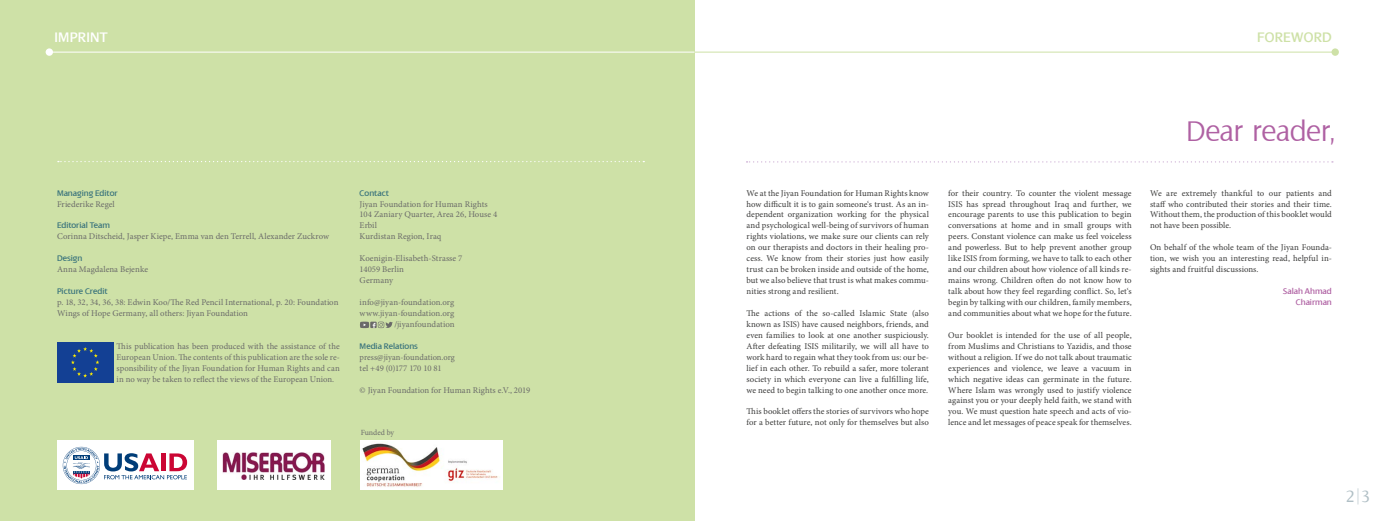
<style>
.page{position:relative;width:1389px;height:521px;background:#fff}
.page>*{position:absolute;margin:0;border:0;box-sizing:border-box;transform-origin:0 0}
.t1{font:300 30.62px "Dialog";letter-spacing:-.02em;color:#af61a3}
.t2{font:300 17.5px "Dialog";color:#b0bfc5}
.t3{font:14.88px "Dialog";letter-spacing:.005em;color:#cee1a7}
.t4{font:14.88px "Dialog";letter-spacing:.01em;color:#fff}
.t5{font:8.75px/10.9px "Minion Pro";letter-spacing:.005em;color:#3b3b3a;text-align:justify}
.t6{font:8.75px/10.9px "Minion Pro";letter-spacing:.005em;color:#6a6a69}
.t7{font:8.75px "Dialog";letter-spacing:-.005em;color:#39737c}
.t8{font:8.75px/10.9px "Dialog";letter-spacing:-.005em;color:#af61a3;text-align:right}
.t9{font:7.88px "Minion Pro";color:#6a6a69}
</style>
<div class="page">
<div style="left:0;top:0;width:694px;height:521px;background:#cee1a7"></div>
<svg style="left:360px;top:322px;width:33px;height:6px"></svg>
<div style="left:57px;top:440px;width:137px;height:50px;background:#fff"></div>
<div style="left:217px;top:440px;width:114px;height:50px;background:#fff"></div>
<div style="left:360px;top:440px;width:143px;height:50px;background:#fff"></div>
<svg style="left:63px;top:447px;width:124px;height:37px"></svg>
<img style="left:223px;top:452px;width:102px;height:27px">
<img style="left:362px;top:443px;width:137px;height:44px">
<div style="left:1331px;top:48px;width:8px;height:8px;background:#cee1a7;border-radius:50%"></div>
<hr style="left:677px;top:52px;width:658px;height:1px;background:#cee1a7">
<svg style="left:747px;top:161px;width:586px;height:2px"></svg>
<svg style="left:58px;top:161px;width:586px;height:1px"></svg>
<div style="left:46px;top:48px;width:7px;height:8px;background:#fff;border-radius:50%"></div>
<hr style="left:53px;top:52px;width:641px;height:1px;background:#fff">
<div style="left:57px;top:342px;width:56px;height:41px;background:#134094"></div>
<svg style="left:71px;top:347px;width:28px;height:30px"></svg>
<h3 class="t4" style="left:55px;top:30px;width:55px">IMPRINT</h3>
<p class="t7" style="left:57px;top:188px;width:62px">Managing Editor</p>
<p class="t6" style="left:57px;top:198px;width:59px">Friederike Regel</p>
<p class="t7" style="left:57px;top:221px;width:54px">Editorial Team</p>
<p class="t6" style="left:57px;top:231px;width:273px">Corinna Ditscheid, Jasper Kiepe, Emma van den Terrell, Alexander Zuckrow</p>
<p class="t7" style="left:57px;top:254px;width:27px">Design</p>
<p class="t6" style="left:57px;top:264px;width:93px">Anna Magdalena Bejenke</p>
<p class="t7" style="left:57px;top:287px;width:52px">Picture Credit</p>
<p class="t6" style="left:57px;top:297px;width:283px">p. 18, 32, 34, 36, 38: Edwin Koo/The Red Pencil International, p. 20: Foundation<br>Wings of Hope Germany, all others: Jiyan Foundation</p>
<p class="t6" style="left:117px;top:340px;width:225px;text-align:justify">This publication has been produced with the assistance of the European Union. The contents of this publication are the sole re&shy;sponsibility of the Jiyan Foundation for Human Rights and can in no way be taken to reflect the views of the European Union.</p>
<p class="t7" style="left:360px;top:188px;width:31px">Contact</p>
<p class="t6" style="left:360px;top:198px;width:139px">Jiyan Foundation for Human Rights<br>104 Zaniary Quarter, Area 26, House 4<br>Erbil<br>Kurdistan Region, Iraq</p>
<p class="t6" style="left:360px;top:253px;width:104px">Koenigin-Elisabeth-Strasse 7<br>14059 Berlin<br>Germany</p>
<p class="t6" style="left:360px;top:297px;width:97px;text-align:right">info@jiyan-foundation.org www.jiyan-foundation.org /jiyanfoundation</p>
<p class="t7" style="left:360px;top:341px;width:60px">Media Relations</p>
<p class="t6" style="left:360px;top:351px;width:97px">press@jiyan-foundation.org tel +49 (0)177 170 10 81</p>
<p class="t6" style="left:360px;top:384px;width:172px">© Jiyan Foundation for Human Rights e.V., 2019</p>
<p class="t9" style="left:361px;top:427px;width:35px">Funded by</p>
<h3 class="t3" style="left:1257px;top:30px;width:76px">FOREWORD</h3>
<p class="t5" style="left:747px;top:187px;width:184px">We at the Jiyan Foundation for Human Rights know how difficult it is to gain someone‘s trust. As an in&shy;dependent organization working for the physical and psychological well-being of survivors of human rights violations, we make sure our clients can rely on our therapists and doctors in their healing pro&shy;cess. We know from their stories just how easily trust can be broken inside and outside of the home, but we also believe that trust is what makes commu&shy;nities strong and resilient.</p>
<p class="t5" style="left:747px;top:308px;width:184px">The actions of the so-called Islamic State (also known as ISIS) have caused neighbors, friends, and even families to look at one another suspiciously.<br>After defeating ISIS militarily, we will all have to work hard to regain what they took from us: our be&shy;lief in each other. To rebuild a safer, more tolerant society in which everyone can live a fulfilling life, we need to begin talking to one another once more.</p>
<p class="t5" style="left:747px;top:406px;width:184px">This booklet offers the stories of survivors who hope for a better future, not only for themselves but also</p>
<p class="t5" style="left:948px;top:187px;width:185px">for their country. To counter the violent message ISIS has spread throughout Iraq and further, we encourage parents to use this publication to begin conversations at home and in small groups with peers. Constant violence can make us feel voiceless and powerless. But to help prevent another group like ISIS from forming, we have to talk to each other and our children about how violence of all kinds re&shy;mains wrong. Children often do not know how to talk about how they feel regarding conflict. So, let‘s begin by talking with our children, family members, and communities about what we hope for the future.</p>
<p class="t5" style="left:948px;top:330px;width:185px">Our booklet is intended for the use of all people, from Muslims and Christians to Yazidis, and those without a religion. If we do not talk about traumatic experiences and violence, we leave a vacuum in which negative ideas can germinate in the future.<br>Where Islam was wrongly used to justify violence against you or your deeply held faith, we stand with you. We must question hate speech and acts of vio&shy;lence and let messages of peace speak for themselves.</p>
<h1 class="t1" style="left:1186px;top:114px;width:152px">Dear reader,</h1>
<p class="t5" style="left:1150px;top:187px;width:183px">We are extremely thankful to our patients and staff who contributed their stories and their time.<br>Without them, the production of this booklet would not have been possible.</p>
<p class="t5" style="left:1150px;top:242px;width:183px">On behalf of the whole team of the Jiyan Founda&shy;tion, we wish you an interesting read, helpful in&shy;sights and fruitful discussions.</p>
<p class="t8" style="left:1283px;top:286px;width:50px">Salah Ahmad<br>Chairman</p>
<h2 class="t2" style="left:1346px;top:487px;width:26px">2|3</h2>
</div>
